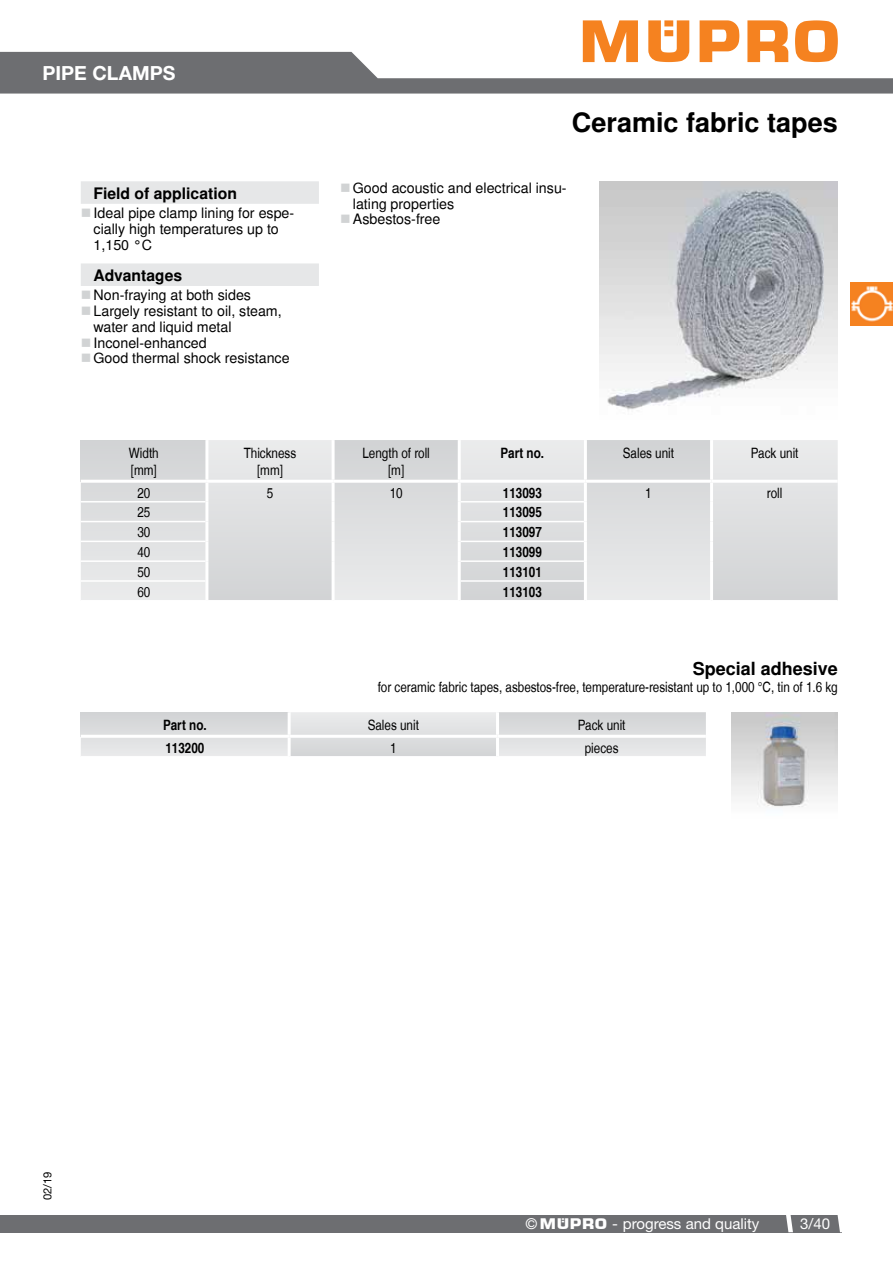
<style>
.page{position:relative;width:893px;height:1263px;background:#fff}
.page>*{position:absolute;margin:0;border:0;box-sizing:border-box;transform-origin:0 0}
.t1{font:700 27px "MUEPRO";color:#000}
.t2{font:700 19.5px "Helvetica Neue CE";color:#fff}
.t3{font:700 18px "MUEPRO";color:#000}
.t4{font:700 15.75px "MUEPRO";color:#000}
.t5{font:15px "Helvetica Neue";color:#fff}
.t6{font:15px "Helvetica Neue CE";color:#fff}
.t7{font:14.25px/15.8px "MUEPRO";color:#000}
.t8{font:condensed 14.25px/17.1px "MUEPRO";color:#000;text-align:center}
.t9{font:700 condensed 14.25px "MUEPRO";color:#000}
.t10{font:11.25px "Helvetica Neue";color:#000}
.s1{font-stretch:condensed}
.s2{font-family:"MPR"}
.s3{font-family:"Helvetica Neue CE"}
</style>
<div class="page">
<img style="left:600px;top:182px;width:238px;height:228px">
<div style="left:81px;top:181px;width:238px;height:23px;background:#e6e7e8"></div>
<div style="left:81px;top:263px;width:238px;height:23px;background:#e6e7e8"></div>
<svg style="left:713px;top:440px;width:125px;height:160px;background:#dedfe0"></svg>
<svg style="left:81px;top:440px;width:629px;height:160px;background:#dedfe0"></svg>
<hr style="left:205px;top:440px;width:3px;height:40px;background:#fff">
<hr style="left:332px;top:440px;width:3px;height:40px;background:#fff">
<hr style="left:458px;top:440px;width:3px;height:40px;background:#fff">
<hr style="left:584px;top:440px;width:3px;height:40px;background:#fff">
<hr style="left:205px;top:483px;width:3px;height:19px;background:#fff">
<hr style="left:332px;top:483px;width:3px;height:19px;background:#fff">
<hr style="left:458px;top:483px;width:3px;height:19px;background:#fff">
<hr style="left:584px;top:483px;width:3px;height:19px;background:#fff">
<hr style="left:205px;top:502px;width:3px;height:20px;background:#fff">
<hr style="left:332px;top:502px;width:3px;height:20px;background:#fff">
<hr style="left:458px;top:502px;width:3px;height:20px;background:#fff">
<hr style="left:584px;top:502px;width:3px;height:20px;background:#fff">
<hr style="left:205px;top:522px;width:3px;height:19px;background:#fff">
<hr style="left:332px;top:522px;width:3px;height:19px;background:#fff">
<hr style="left:458px;top:522px;width:3px;height:19px;background:#fff">
<hr style="left:584px;top:522px;width:3px;height:19px;background:#fff">
<hr style="left:205px;top:541px;width:3px;height:20px;background:#fff">
<hr style="left:332px;top:541px;width:3px;height:20px;background:#fff">
<hr style="left:458px;top:541px;width:3px;height:20px;background:#fff">
<hr style="left:584px;top:541px;width:3px;height:20px;background:#fff">
<hr style="left:205px;top:561px;width:3px;height:20px;background:#fff">
<hr style="left:332px;top:561px;width:3px;height:20px;background:#fff">
<hr style="left:458px;top:561px;width:3px;height:20px;background:#fff">
<hr style="left:584px;top:561px;width:3px;height:20px;background:#fff">
<hr style="left:205px;top:581px;width:3px;height:19px;background:#fff">
<hr style="left:332px;top:581px;width:3px;height:19px;background:#fff">
<hr style="left:458px;top:581px;width:3px;height:19px;background:#fff">
<hr style="left:584px;top:581px;width:3px;height:19px;background:#fff">
<hr style="left:81px;top:501px;width:124px;height:1px;background:#fff">
<hr style="left:461px;top:501px;width:123px;height:1px;background:#fff">
<hr style="left:81px;top:521px;width:124px;height:1px;background:#fff">
<hr style="left:461px;top:521px;width:123px;height:1px;background:#fff">
<hr style="left:81px;top:541px;width:124px;height:1px;background:#fff">
<hr style="left:461px;top:541px;width:123px;height:1px;background:#fff">
<hr style="left:81px;top:560px;width:124px;height:2px;background:#fff">
<hr style="left:461px;top:560px;width:123px;height:2px;background:#fff">
<hr style="left:81px;top:580px;width:124px;height:2px;background:#fff">
<hr style="left:461px;top:580px;width:123px;height:2px;background:#fff">
<hr style="left:81px;top:480px;width:126px;height:3px;background:#fff">
<hr style="left:207px;top:480px;width:126px;height:3px;background:#fff">
<hr style="left:333px;top:480px;width:126px;height:3px;background:#fff">
<hr style="left:459px;top:480px;width:126px;height:3px;background:#fff">
<hr style="left:585px;top:480px;width:126px;height:3px;background:#fff">
<hr style="left:711px;top:480px;width:127px;height:3px;background:#fff">
<img style="left:731px;top:712px;width:107px;height:95px">
<svg style="left:81px;top:712px;width:625px;height:44px;background:#dddfe0"></svg>
<hr style="left:288px;top:712px;width:3px;height:23px;background:#fff">
<hr style="left:496px;top:712px;width:3px;height:23px;background:#fff">
<hr style="left:288px;top:738px;width:3px;height:18px;background:#fff">
<hr style="left:496px;top:738px;width:3px;height:18px;background:#fff">
<hr style="left:81px;top:735px;width:208px;height:3px;background:#fff">
<hr style="left:289px;top:735px;width:208px;height:3px;background:#fff">
<hr style="left:497px;top:735px;width:209px;height:3px;background:#fff">
<img style="left:850px;top:283px;width:43px;height:42px">
<svg style="left:0;top:20px;width:893px;height:74px"></svg>
<div style="left:0;top:1215px;width:841px;height:17px;background:#6d6e71"></div>
<svg style="left:838px;top:1215px;width:3px;height:17px"></svg>
<svg style="left:786px;top:1215px;width:7px;height:17px"></svg>
<h2 class="t2" style="left:43px;top:61px;width:134px">PIPE CLAMPS</h2>
<p class="t4" style="left:94px;top:183px;width:145px">Field of application</p>
<p class="t7" style="left:94px;top:206px;width:202px">Ideal pipe clamp lining for espe&shy;cially high temperatures up to<br>1,150 °C</p>
<p class="t4" style="left:94px;top:266px;width:90px">Advantages</p>
<p class="t7" style="left:93px;top:288px;width:198px">Non-fraying at both sides<br>Largely resistant to oil, steam, water and liquid metal<br>Inconel-enhanced<br>Good thermal shock resistance</p>
<h1 class="t1" style="left:572px;top:106px;width:267px">Ceramic fabric tapes</h1>
<p class="t7" style="left:353px;top:180px;width:215px">Good acoustic and electrical insu&shy;lating properties<br>Asbestos-free</p>
<p class="t8" style="left:129px;top:444px;width:31px;text-align:left">Width [mm]</p>
<p class="t8" style="left:244px;top:444px;width:54px">Thickness [mm]</p>
<p class="t8" style="left:362px;top:444px;width:69px">Length of roll [m]</p>
<p class="t9" style="left:501px;top:444px;width:45px">Part no.</p>
<p class="t8" style="left:623px;top:444px;width:53px">Sales unit</p>
<p class="t8" style="left:751px;top:444px;width:49px">Pack unit</p>
<p class="t8" style="left:137px;top:484px;width:14px">20</p>
<p class="t8" style="left:267px;top:484px;width:8px">5</p>
<p class="t8" style="left:390px;top:484px;width:14px">10</p>
<p class="t9" style="left:503px;top:484px;width:40px">113093</p>
<p class="t8" style="left:645px;top:484px;width:8px">1</p>
<p class="t8" style="left:767px;top:484px;width:17px">roll</p>
<p class="t8" style="left:137px;top:504px;width:14px">25</p>
<p class="t9" style="left:503px;top:503px;width:40px">113095</p>
<p class="t8" style="left:137px;top:524px;width:14px">30</p>
<p class="t9" style="left:503px;top:523px;width:40px">113097</p>
<p class="t8" style="left:137px;top:544px;width:14px">40</p>
<p class="t9" style="left:503px;top:543px;width:40px">113099</p>
<p class="t8" style="left:137px;top:563px;width:14px">50</p>
<p class="t9" style="left:503px;top:563px;width:40px">113101</p>
<p class="t8" style="left:137px;top:583px;width:14px">60</p>
<p class="t9" style="left:503px;top:583px;width:40px">113103</p>
<p class="t3" style="left:693px;top:658px;width:146px">Special adhesive</p>
<p class="t8" style="left:378px;top:678px;width:461px">for ceramic fabric tapes, asbestos-free, temperature-resistant up to 1,000 °C, tin of 1.6 kg</p>
<p class="t9" style="left:163px;top:716px;width:45px">Part no.</p>
<p class="t8" style="left:368px;top:716px;width:53px">Sales unit</p>
<p class="t8" style="left:578px;top:716px;width:49px">Pack unit</p>
<p class="t9" style="left:165px;top:739px;width:40px">113200</p>
<p class="t8" style="left:390px;top:739px;width:8px">1</p>
<p class="t8" style="left:585px;top:739px;width:35px">pieces</p>
<p class="t10" style="left:41px;top:1200px;width:30px;rotate:-90deg">02/19</p>
<p class="t5" style="left:525px;top:1214px;width:235px"><span class="s1">©</span> <span class="s2">Müpro</span> <span class="s3">-</span> progress and quality</p>
<p class="t6" style="left:800px;top:1214px;width:32px">3/40</p>
</div>
